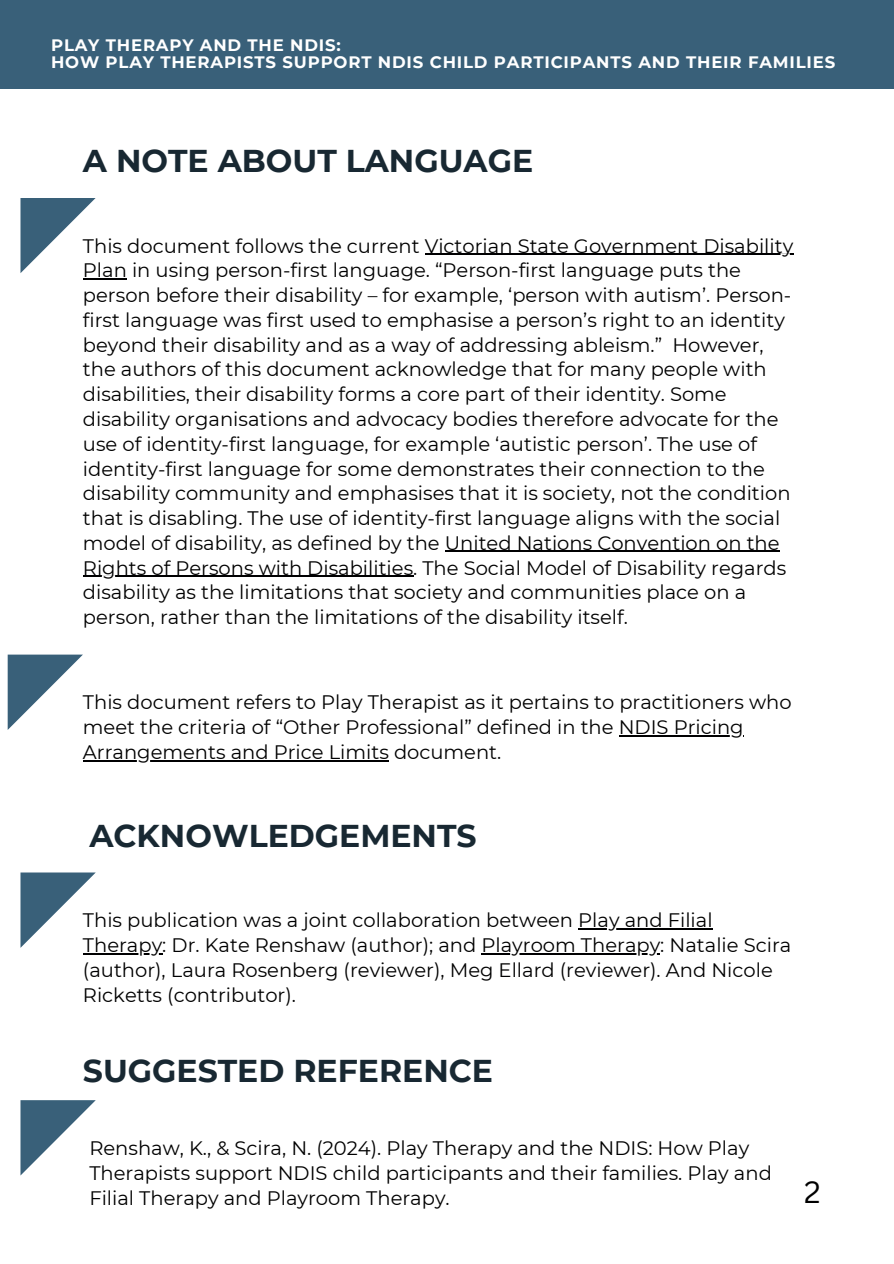
<style>
.page{position:relative;width:894px;height:1264px;background:#fff}
.page>*{position:absolute;margin:0;border:0;box-sizing:border-box;transform-origin:0 0}
.t1{font:700 31.5px "Montserrat";color:#182832}
.t2{font:30px "Canva Sans";color:#000}
.t3{font:19.5px/24.8px "Montserrat";color:#000001}
.t4{font:700 16.5px/16.8px "Montserrat";letter-spacing:.05em;color:#fff}
</style>
<div class="page">
<div style="left:0;top:0;width:893px;height:89px;background:#396079"></div>
<svg style="left:20px;top:198px;width:76px;height:75px"></svg>
<svg style="left:8px;top:654px;width:75px;height:76px"></svg>
<svg style="left:20px;top:872px;width:76px;height:75px"></svg>
<svg style="left:20px;top:1100px;width:76px;height:75px"></svg>
<hr style="left:424px;top:254px;width:369px;height:1px;background:#000001">
<hr style="left:83px;top:278px;width:44px;height:2px;background:#000001">
<hr style="left:444px;top:551px;width:335px;height:1px;background:#000001">
<hr style="left:83px;top:575px;width:330px;height:2px;background:#000001">
<hr style="left:618px;top:735px;width:125px;height:1px;background:#000001">
<hr style="left:83px;top:760px;width:306px;height:1px;background:#000001">
<hr style="left:578px;top:928px;width:134px;height:1px;background:#000001">
<hr style="left:83px;top:953px;width:79px;height:1px;background:#000001">
<hr style="left:481px;top:953px;width:179px;height:1px;background:#000001">
<p class="t4" style="left:51px;top:36px;width:785px">PLAY THERAPY AND THE NDIS:<br>HOW PLAY THERAPISTS SUPPORT NDIS CHILD PARTICIPANTS AND THEIR FAMILIES</p>
<p class="t1" style="left:83px;top:141px;width:451px">A NOTE ABOUT LANGUAGE</p>
<h3 class="t3" style="left:83px;top:233px;width:711px">This document follows the current Victorian State Government Disability</h3>
<h3 class="t3" style="left:83px;top:258px;width:709px">Plan in using person-first language. “Person-first language puts the person before their disability – for example, ‘person with autism’. Person&shy;first language was first used to emphasise a person’s right to an identity beyond their disability and as a way of addressing ableism.” However, the authors of this document acknowledge that for many people with disabilities, their disability forms a core part of their identity. Some disability organisations and advocacy bodies therefore advocate for the use of identity-first language, for example ‘autistic person’. The use of identity-first language for some demonstrates their connection to the disability community and emphasises that it is society, not the condition that is disabling. The use of identity-first language aligns with the social model of disability, as defined by the United Nations Convention on the</h3>
<h1 class="t3" style="left:83px;top:555px;width:704px">Rights of Persons with Disabilities. The Social Model of Disability regards disability as the limitations that society and communities place on a person, rather than the limitations of the disability itself.</h1>
<h3 class="t3" style="left:83px;top:690px;width:710px">This document refers to Play Therapist as it pertains to practitioners who meet the criteria of “Other Professional” defined in the NDIS Pricing</h3>
<h3 class="t3" style="left:83px;top:739px;width:420px">Arrangements and Price Limits document.</h3>
<p class="t1" style="left:89px;top:816px;width:389px">ACKNOWLEDGEMENTS</p>
<p class="t3" style="left:83px;top:907px;width:631px">This publication was a joint collaboration between Play and Filial</p>
<p class="t3" style="left:83px;top:932px;width:709px">Therapy: Dr. Kate Renshaw (author); and Playroom Therapy: Natalie Scira</p>
<p class="t3" style="left:83px;top:957px;width:691px">(author), Laura Rosenberg (reviewer), Meg Ellard (reviewer). And Nicole<br>Ricketts (contributor).</p>
<h1 class="t1" style="left:83px;top:1051px;width:411px">SUGGESTED REFERENCE</h1>
<p class="t3" style="left:89px;top:1135px;width:683px">Renshaw, K., &amp; Scira, N. (2024). Play Therapy and the NDIS: How Play<br>Therapists support NDIS child participants and their families. Play and<br>Filial Therapy and Playroom Therapy.</p>
<h2 class="t2" style="left:804px;top:1170px;width:18px">2</h2>
</div>
